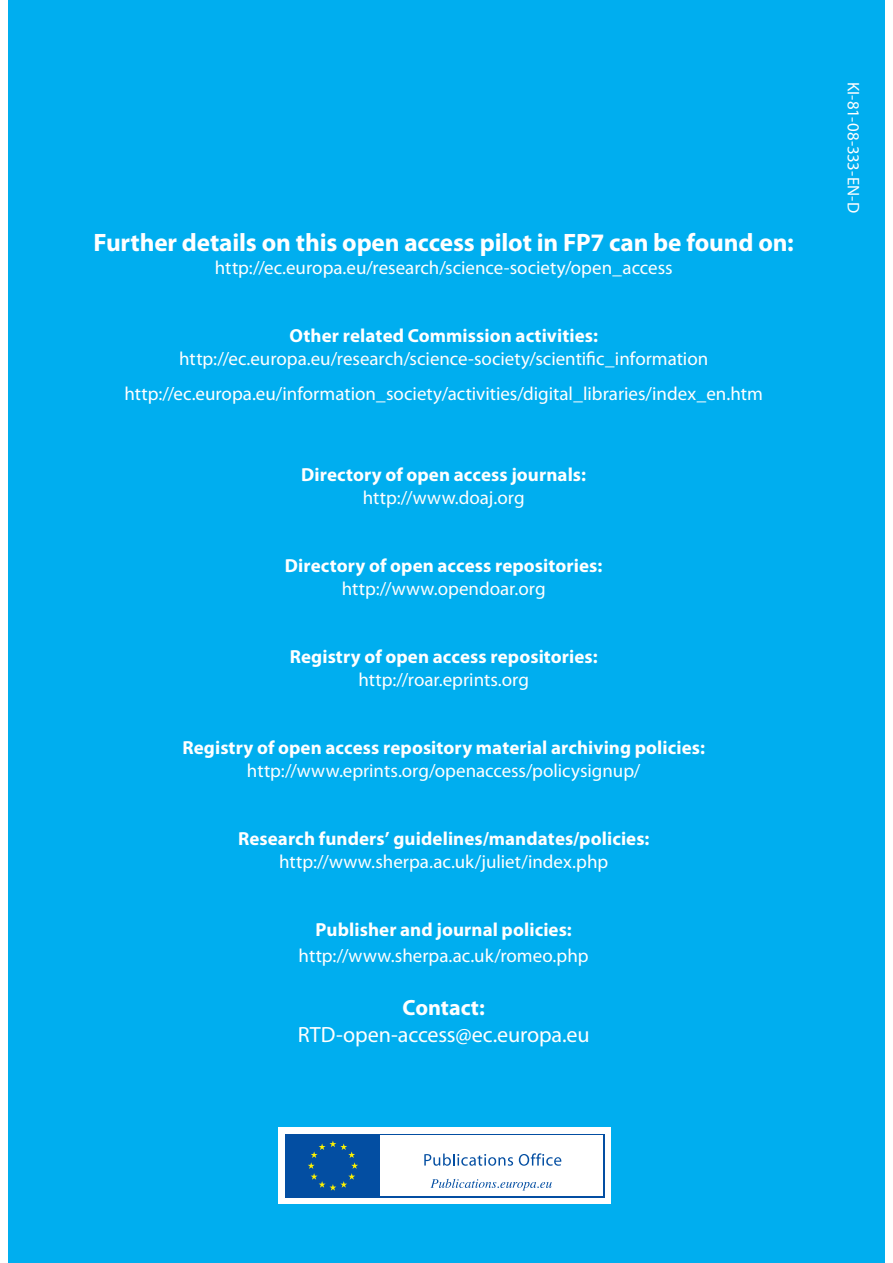
<style>
.page{position:relative;width:893px;height:1263px;background:#fff}
.page>*{position:absolute;margin:0;border:0;box-sizing:border-box;transform-origin:0 0}
.t1{font:700 25.2px "Myriad Pro";letter-spacing:-.005em;color:#fff}
.t2{font:22.05px "Myriad Pro";letter-spacing:-.005em;color:#fff}
.t3{font:700 22.05px "Myriad Pro";letter-spacing:-.005em;color:#fff}
.t4{font:18.9px/35.4px "Myriad Pro";color:#fff;text-align:center}
.t5{font:700 18.9px "Myriad Pro";letter-spacing:.005em;color:#fff}
.t6{font:16.8px "Myriad Pro";letter-spacing:-.015em;color:#fff}
</style>
<div class="page">
<div style="left:8px;top:0;width:876px;height:1263px;background:#00aeef"></div>
<div style="left:278px;top:1127px;width:332px;height:77px;background:#fff"></div>
<div style="left:285px;top:1134px;width:319px;height:64px;background:#034ea2"></div>
<div style="left:381px;top:1135px;width:222px;height:61px;background:#fff"></div>
<svg style="left:424px;top:1154px;width:89px;height:12px"></svg>
<svg style="left:519px;top:1153px;width:42px;height:13px"></svg>
<svg style="left:308px;top:1141px;width:50px;height:50px"></svg>
<svg style="left:430px;top:1179px;width:122px;height:11px"></svg>
<h1 class="t1" style="left:94px;top:233px;width:702px">Further details on this open access pilot in FP7 can be found on:</h1>
<p class="t4" style="left:215px;top:252px;width:459px">http://ec.europa.eu/research/science-society/open_access</p>
<p class="t5" style="left:289px;top:329px;width:310px">Other related Commission activities:</p>
<p class="t4" style="left:124px;top:342px;width:640px">http://ec.europa.eu/research/science-society/scientific_information http://ec.europa.eu/information_society/activities/digital_libraries/index_en.htm</p>
<p class="t5" style="left:301px;top:468px;width:286px">Directory of open access journals:</p>
<p class="t4" style="left:363px;top:481px;width:163px">http://www.doaj.org</p>
<p class="t5" style="left:285px;top:558px;width:319px">Directory of open access repositories:</p>
<p class="t4" style="left:342px;top:572px;width:205px">http://www.opendoar.org</p>
<p class="t5" style="left:290px;top:649px;width:309px">Registry of open access repositories:</p>
<p class="t4" style="left:358px;top:663px;width:172px">http://roar.eprints.org</p>
<p class="t5" style="left:182px;top:740px;width:524px">Registry of open access repository material archiving policies:</p>
<p class="t4" style="left:247px;top:754px;width:395px">http://www.eprints.org/openaccess/policysignup/</p>
<p class="t5" style="left:238px;top:831px;width:413px">Research funders’ guidelines/mandates/policies:</p>
<p class="t4" style="left:279px;top:845px;width:331px">http://www.sherpa.ac.uk/juliet/index.php</p>
<p class="t5" style="left:316px;top:922px;width:258px">Publisher and journal policies:</p>
<p class="t4" style="left:299px;top:940px;width:292px">http://www.sherpa.ac.uk/romeo.php</p>
<p class="t3" style="left:403px;top:999px;width:84px">Contact:</p>
<p class="t2" style="left:298px;top:1026px;width:293px">RTD-open-access@ec.europa.eu</p>
<p class="t6" style="left:860px;top:82px;width:133px;rotate:90deg">KI-81-08-333-EN-D</p>
</div>
